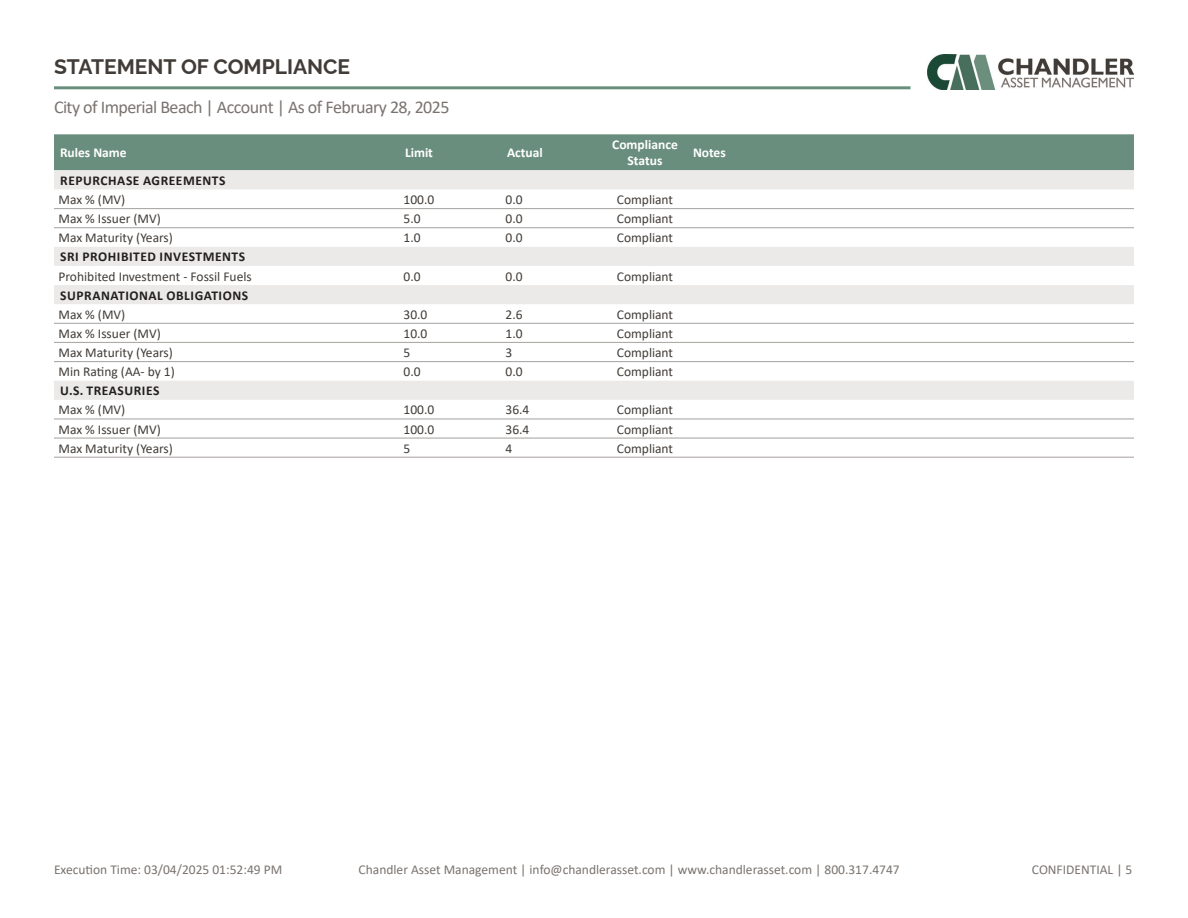
<style>
.page{position:relative;width:1188px;height:918px;background:#fff}
.page>*{position:absolute;margin:0;border:0;box-sizing:border-box;transform-origin:0 0}
.t1{font:700 21px "Raleway";color:#413c38}
.t2{font:18px "Calibri";letter-spacing:-.03em;color:#7a736f}
.Table_Normal_Left{font:13.5px "Calibri";color:#413c38}
.t3{font:13.5px "Calibri";color:#7a736f}
.Table_Normal_Center{font:13.5px "Calibri";color:#413c38}
.Table_New_Section{font:700 13.5px "Calibri";letter-spacing:.04em;color:#231f20}
.Table_Header_Left{font:700 13.5px "Calibri";color:#fff}
.Table_Header_Center{font:700 13.5px/16.2px "Calibri";color:#fff;text-align:center}
</style>
<div class="page">
<img style="left:927px;top:54px;width:207px;height:35px">
<hr style="left:54px;top:86px;width:856px;height:3px;background:#6a8e7d">
<div style="left:54px;top:134px;width:1080px;height:36px;background:#6a8e7d"></div>
<svg style="left:54px;top:170px;width:1080px;height:230px"></svg>
<hr style="left:54px;top:208px;width:345px;height:1px;background:#afaba9">
<hr style="left:399px;top:208px;width:102px;height:1px;background:#afaba9">
<hr style="left:501px;top:208px;width:102px;height:1px;background:#afaba9">
<hr style="left:603px;top:208px;width:84px;height:1px;background:#afaba9">
<hr style="left:687px;top:208px;width:447px;height:1px;background:#afaba9">
<hr style="left:54px;top:227px;width:345px;height:1px;background:#afaba9">
<hr style="left:399px;top:227px;width:102px;height:1px;background:#afaba9">
<hr style="left:501px;top:227px;width:102px;height:1px;background:#afaba9">
<hr style="left:603px;top:227px;width:84px;height:1px;background:#afaba9">
<hr style="left:687px;top:227px;width:447px;height:1px;background:#afaba9">
<hr style="left:54px;top:323px;width:345px;height:1px;background:#afaba9">
<hr style="left:399px;top:323px;width:102px;height:1px;background:#afaba9">
<hr style="left:501px;top:323px;width:102px;height:1px;background:#afaba9">
<hr style="left:603px;top:323px;width:84px;height:1px;background:#afaba9">
<hr style="left:687px;top:323px;width:447px;height:1px;background:#afaba9">
<hr style="left:54px;top:342px;width:345px;height:1px;background:#afaba9">
<hr style="left:399px;top:342px;width:102px;height:1px;background:#afaba9">
<hr style="left:501px;top:342px;width:102px;height:1px;background:#afaba9">
<hr style="left:603px;top:342px;width:84px;height:1px;background:#afaba9">
<hr style="left:687px;top:342px;width:447px;height:1px;background:#afaba9">
<hr style="left:54px;top:361px;width:345px;height:1px;background:#afaba9">
<hr style="left:399px;top:361px;width:102px;height:1px;background:#afaba9">
<hr style="left:501px;top:361px;width:102px;height:1px;background:#afaba9">
<hr style="left:603px;top:361px;width:84px;height:1px;background:#afaba9">
<hr style="left:687px;top:361px;width:447px;height:1px;background:#afaba9">
<hr style="left:54px;top:418px;width:345px;height:2px;background:#afaba9">
<hr style="left:399px;top:418px;width:102px;height:2px;background:#afaba9">
<hr style="left:501px;top:418px;width:102px;height:2px;background:#afaba9">
<hr style="left:603px;top:418px;width:84px;height:2px;background:#afaba9">
<hr style="left:687px;top:418px;width:447px;height:2px;background:#afaba9">
<hr style="left:54px;top:438px;width:345px;height:1px;background:#afaba9">
<hr style="left:399px;top:438px;width:102px;height:1px;background:#afaba9">
<hr style="left:501px;top:438px;width:102px;height:1px;background:#afaba9">
<hr style="left:603px;top:438px;width:84px;height:1px;background:#afaba9">
<hr style="left:687px;top:438px;width:447px;height:1px;background:#afaba9">
<hr style="left:54px;top:457px;width:345px;height:1px;background:#afaba9">
<hr style="left:399px;top:457px;width:102px;height:1px;background:#afaba9">
<hr style="left:501px;top:457px;width:102px;height:1px;background:#afaba9">
<hr style="left:603px;top:457px;width:84px;height:1px;background:#afaba9">
<hr style="left:687px;top:457px;width:447px;height:1px;background:#afaba9">
<p class="t1" style="left:54px;top:50px;width:298px">STATEMENT OF COMPLIANCE</p>
<h2 class="t2" style="left:54px;top:94px;width:397px">City of Imperial Beach | Account | As of February 28, 2025</h2>
<p class="Table_Header_Left" style="left:60px;top:143px;width:68px">Rules Name</p>
<p class="Table_Header_Left" style="left:405px;top:143px;width:30px">Limit</p>
<p class="Table_Header_Left" style="left:507px;top:143px;width:37px">Actual</p>
<p class="Table_Header_Center" style="left:612px;top:137px;width:67px">Compliance<br>Status</p>
<p class="Table_Header_Left" style="left:693px;top:143px;width:34px">Notes</p>
<p class="Table_New_Section" style="left:60px;top:171px;width:167px">REPURCHASE AGREEMENTS</p>
<p class="Table_Normal_Left" style="left:58px;top:190px;width:68px">Max % (MV)</p>
<p class="Table_Normal_Left" style="left:404px;top:190px;width:32px">100.0</p>
<p class="Table_Normal_Left" style="left:506px;top:190px;width:19px">0.0</p>
<p class="Table_Normal_Center" style="left:617px;top:190px;width:58px">Compliant</p>
<p class="Table_Normal_Left" style="left:58px;top:209px;width:104px">Max % Issuer (MV)</p>
<p class="Table_Normal_Left" style="left:404px;top:209px;width:19px">5.0</p>
<p class="Table_Normal_Left" style="left:506px;top:209px;width:19px">0.0</p>
<p class="Table_Normal_Center" style="left:617px;top:209px;width:58px">Compliant</p>
<p class="Table_Normal_Left" style="left:58px;top:228px;width:116px">Max Maturity (Years)</p>
<p class="Table_Normal_Left" style="left:404px;top:228px;width:19px">1.0</p>
<p class="Table_Normal_Left" style="left:506px;top:228px;width:19px">0.0</p>
<p class="Table_Normal_Center" style="left:617px;top:228px;width:58px">Compliant</p>
<p class="Table_New_Section" style="left:60px;top:247px;width:186px">SRI PROHIBITED INVESTMENTS</p>
<p class="Table_Normal_Left" style="left:58px;top:267px;width:195px">Prohibited Investment - Fossil Fuels</p>
<p class="Table_Normal_Left" style="left:404px;top:267px;width:19px">0.0</p>
<p class="Table_Normal_Left" style="left:506px;top:267px;width:19px">0.0</p>
<p class="Table_Normal_Center" style="left:617px;top:267px;width:58px">Compliant</p>
<p class="Table_New_Section" style="left:60px;top:286px;width:189px">SUPRANATIONAL OBLIGATIONS</p>
<p class="Table_Normal_Left" style="left:58px;top:305px;width:68px">Max % (MV)</p>
<p class="Table_Normal_Left" style="left:404px;top:305px;width:25px">30.0</p>
<p class="Table_Normal_Left" style="left:506px;top:305px;width:19px">2.6</p>
<p class="Table_Normal_Center" style="left:617px;top:305px;width:58px">Compliant</p>
<p class="Table_Normal_Left" style="left:58px;top:324px;width:104px">Max % Issuer (MV)</p>
<p class="Table_Normal_Left" style="left:404px;top:324px;width:25px">10.0</p>
<p class="Table_Normal_Left" style="left:506px;top:324px;width:19px">1.0</p>
<p class="Table_Normal_Center" style="left:617px;top:324px;width:58px">Compliant</p>
<p class="Table_Normal_Left" style="left:58px;top:343px;width:116px">Max Maturity (Years)</p>
<p class="Table_Normal_Left" style="left:404px;top:343px;width:8px">5</p>
<p class="Table_Normal_Left" style="left:506px;top:343px;width:8px">3</p>
<p class="Table_Normal_Center" style="left:617px;top:343px;width:58px">Compliant</p>
<p class="Table_Normal_Left" style="left:58px;top:362px;width:118px">Min Rating (AA- by 1)</p>
<p class="Table_Normal_Left" style="left:404px;top:362px;width:19px">0.0</p>
<p class="Table_Normal_Left" style="left:506px;top:362px;width:19px">0.0</p>
<p class="Table_Normal_Center" style="left:617px;top:362px;width:58px">Compliant</p>
<p class="Table_New_Section" style="left:60px;top:381px;width:101px">U.S. TREASURIES</p>
<p class="Table_Normal_Left" style="left:58px;top:401px;width:68px">Max % (MV)</p>
<p class="Table_Normal_Left" style="left:404px;top:401px;width:32px">100.0</p>
<p class="Table_Normal_Left" style="left:506px;top:401px;width:25px">36.4</p>
<p class="Table_Normal_Center" style="left:617px;top:401px;width:58px">Compliant</p>
<p class="Table_Normal_Left" style="left:58px;top:420px;width:104px">Max % Issuer (MV)</p>
<p class="Table_Normal_Left" style="left:404px;top:420px;width:32px">100.0</p>
<p class="Table_Normal_Left" style="left:506px;top:420px;width:25px">36.4</p>
<p class="Table_Normal_Center" style="left:617px;top:420px;width:58px">Compliant</p>
<p class="Table_Normal_Left" style="left:58px;top:439px;width:116px">Max Maturity (Years)</p>
<p class="Table_Normal_Left" style="left:404px;top:439px;width:8px">5</p>
<p class="Table_Normal_Left" style="left:506px;top:439px;width:8px">4</p>
<p class="Table_Normal_Center" style="left:617px;top:439px;width:58px">Compliant</p>
<p class="t3" style="left:54px;top:860px;width:230px">Execution Time: 03/04/2025 01:52:49 PM</p>
<p class="t3" style="left:359px;top:860px;width:543px">Chandler Asset Management | info@chandlerasset.com | www.chandlerasset.com | 800.317.4747</p>
<p class="t3" style="left:1032px;top:860px;width:102px">CONFIDENTIAL | 5</p>
</div>
